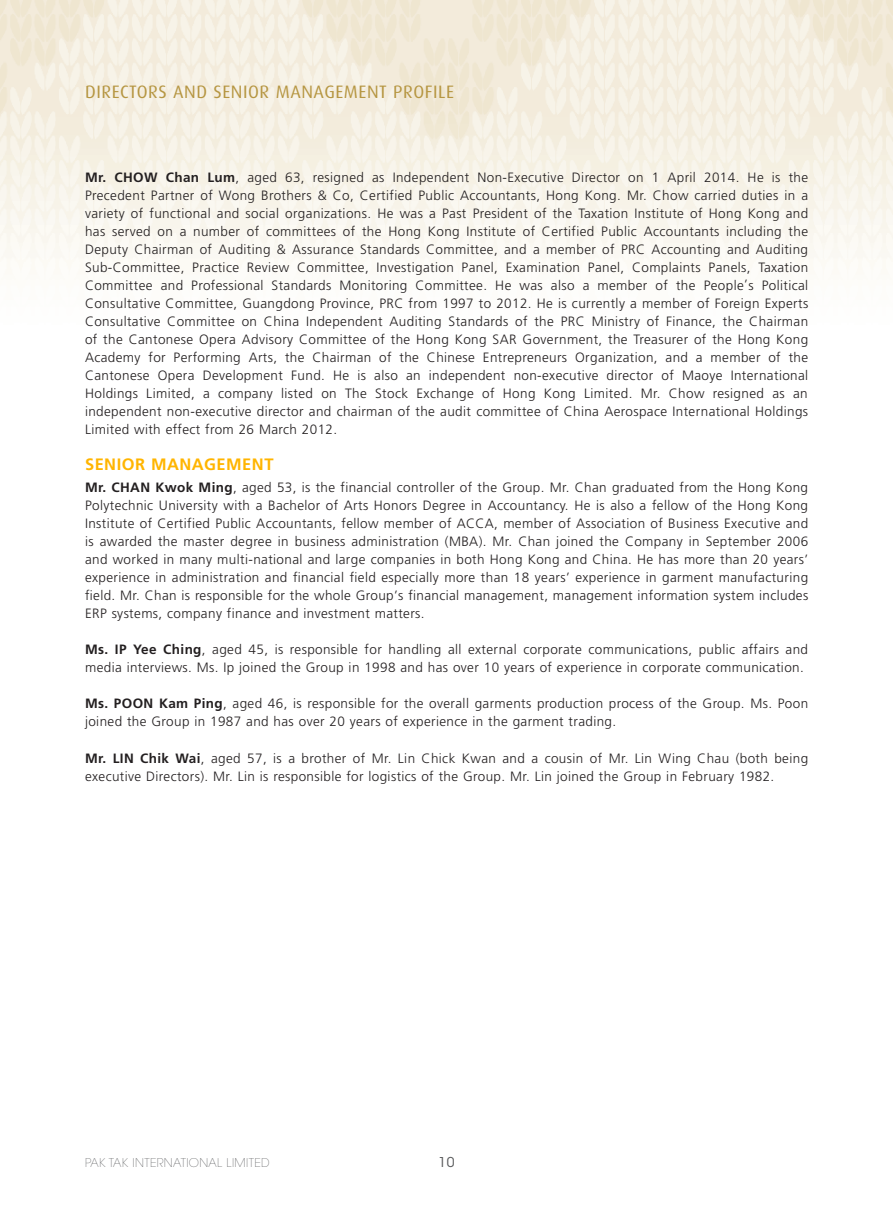
<style>
.page{position:relative;width:893px;height:1212px;background:#fff}
.page>*{position:absolute;margin:0;border:0;box-sizing:border-box;transform-origin:0 0}
.t1{font:18px "Dax";letter-spacing:.03em;color:#b69642}
.Heading_1{font:700 16.5px "Frutiger LT Std";letter-spacing:.03em;color:#ffb500}
.Body_Text{font:300 13.5px/18px "Frutiger LT Std";letter-spacing:.03em;color:#231f20}
.t2{font:13.5px "ITC Avant Garde Std";color:#57585a}
.t3{font:200 12px "ITC Avant Garde Std";letter-spacing:.03em;color:#57585a}
.s1{font-weight:700}
</style>
<div class="page">
<img style="left:0;top:0;width:893px;height:270px">
<p class="t1" style="left:85px;top:81px;width:370px">DIRECTORS AND SENIOR MANAGEMENT PROFILE</p>
<p class="Body_Text" style="left:85px;top:169px;width:725px;text-align:justify"><span class="s1">Mr. CHOW Chan Lum</span>, aged 63, resigned as Independent Non-Executive Director on 1 April 2014. He is the Precedent Partner of Wong Brothers &amp; Co, Certified Public Accountants, Hong Kong. Mr. Chow carried duties in a variety of functional and social organizations. He was a Past President of the Taxation Institute of Hong Kong and has served on a number of committees of the Hong Kong Institute of Certified Public Accountants including the Deputy Chairman of Auditing &amp; Assurance Standards Committee, and a member of PRC Accounting and Auditing Sub-Committee, Practice Review Committee, Investigation Panel, Examination Panel, Complaints Panels, Taxation Committee and Professional Standards Monitoring Committee. He was also a member of the People’s Political Consultative Committee, Guangdong Province, PRC from 1997 to 2012. He is currently a member of Foreign Experts Consultative Committee on China Independent Auditing Standards of the PRC Ministry of Finance, the Chairman of the Cantonese Opera Advisory Committee of the Hong Kong SAR Government, the Treasurer of the Hong Kong Academy for Performing Arts, the Chairman of the Chinese Entrepreneurs Organization, and a member of the Cantonese Opera Development Fund. He is also an independent non-executive director of Maoye International Holdings Limited, a company listed on The Stock Exchange of Hong Kong Limited. Mr. Chow resigned as an independent non-executive director and chairman of the audit committee of China Aerospace International Holdings Limited with effect from 26 March 2012.</p>
<p class="Heading_1" style="left:85px;top:455px;width:190px">SENIOR MANAGEMENT</p>
<p class="Body_Text" style="left:85px;top:479px;width:725px;text-align:justify"><span class="s1">Mr. CHAN Kwok Ming</span>, aged 53, is the financial controller of the Group. Mr. Chan graduated from the Hong Kong Polytechnic University with a Bachelor of Arts Honors Degree in Accountancy. He is also a fellow of the Hong Kong Institute of Certified Public Accountants, fellow member of ACCA, member of Association of Business Executive and is awarded the master degree in business administration (MBA). Mr. Chan joined the Company in September 2006 and worked in many multi-national and large companies in both Hong Kong and China. He has more than 20 years’ experience in administration and financial field especially more than 18 years’ experience in garment manufacturing field. Mr. Chan is responsible for the whole Group’s financial management, management information system includes ERP systems, company finance and investment matters.</p>
<p class="Body_Text" style="left:85px;top:641px;width:725px"><span class="s1">Ms. IP Yee Ching</span>, aged 45, is responsible for handling all external corporate communications, public affairs and media interviews. Ms. Ip joined the Group in 1998 and has over 10 years of experience in corporate communication.</p>
<p class="Body_Text" style="left:85px;top:695px;width:725px"><span class="s1">Ms. POON Kam Ping</span>, aged 46, is responsible for the overall garments production process of the Group. Ms. Poon joined the Group in 1987 and has over 20 years of experience in the garment trading.</p>
<p class="Body_Text" style="left:85px;top:749px;width:725px"><span class="s1">Mr. LIN Chik Wai</span>, aged 57, is a brother of Mr. Lin Chick Kwan and a cousin of Mr. Lin Wing Chau (both being executive Directors). Mr. Lin is responsible for logistics of the Group. Mr. Lin joined the Group in February 1982.</p>
<p class="t3" style="left:85px;top:1155px;width:186px">PAK TAK INTERNATIONAL LIMITED</p>
<p class="t2" style="left:438px;top:1154px;width:17px">10</p>
</div>
